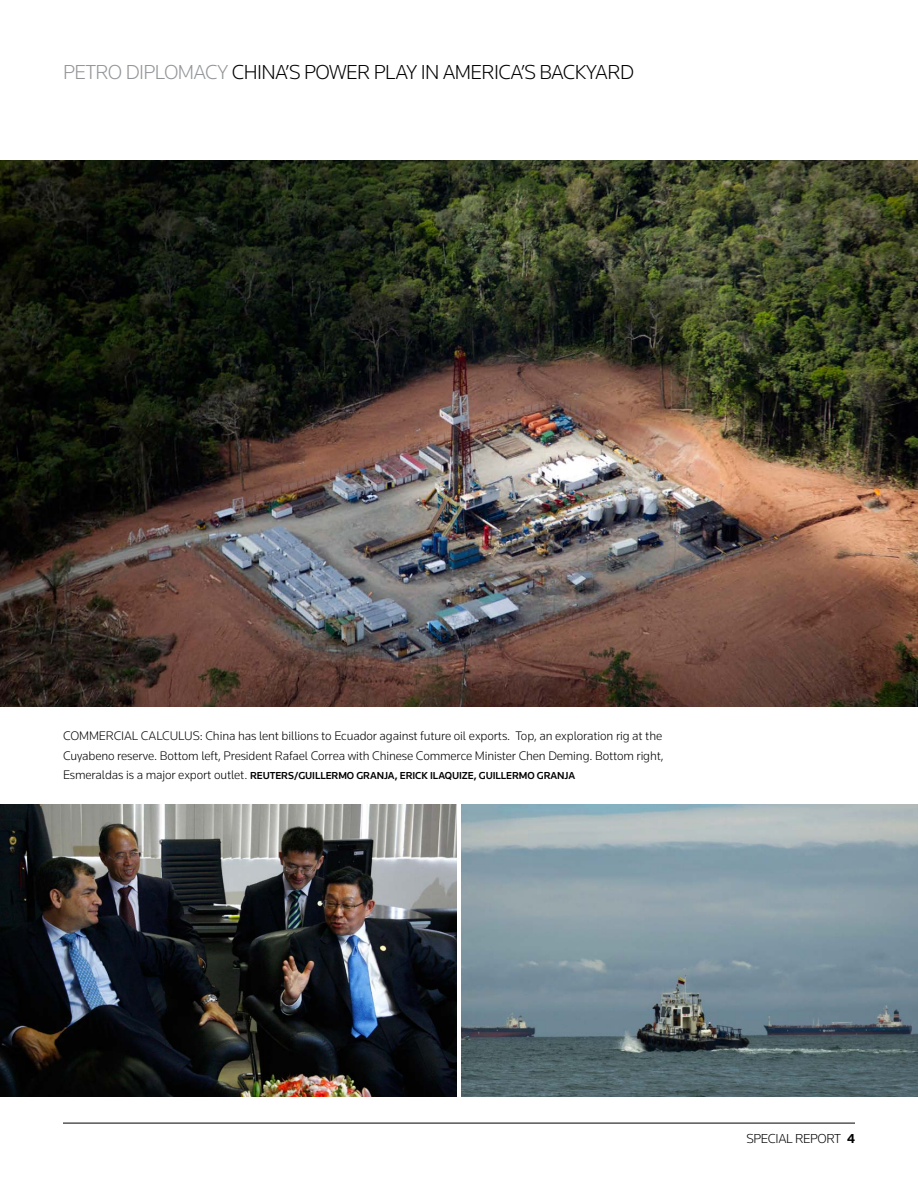
<style>
.page{position:relative;width:918px;height:1188px;background:#fff}
.page>*{position:absolute;margin:0;border:0;box-sizing:border-box;transform-origin:0 0}
.t1{font:300 21px "Knowledge";letter-spacing:-.03em;color:#000}
.t2{font:300 13.5px "Knowledge";letter-spacing:-.03em;color:#000}
.t3{font:300 12.9px/19.5px "Knowledge";letter-spacing:-.01em;color:#000}
.t4{font:500 10.5px "Knowledge";letter-spacing:-.01em;color:#000}
.s1{color:#939598}
.s2{font-weight:300;font-size:12.9px}
.s3{font-weight:700}
</style>
<div class="page">
<hr style="left:63px;top:1123px;width:792px;height:1px;background:#000">
<img style="left:461px;top:804px;width:457px;height:292px">
<img style="left:0;top:160px;width:918px;height:546px">
<img style="left:0;top:804px;width:457px;height:292px">
<h1 class="t1" style="left:63px;top:59px;width:573px"><span class="s1">PETRO DIPLOMACY</span> CHINA’S POWER PLAY IN AMERICA’S BACKYARD</h1>
<p class="t3" style="left:63px;top:726px;width:602px">COMMERCIAL CALCULUS: China has lent billions to Ecuador against future oil exports. Top, an exploration rig at the<br>Cuyabeno reserve. Bottom left, President Rafael Correa with Chinese Commerce Minister Chen Deming. Bottom right,</p>
<p class="t4" style="left:63px;top:769px;width:514px"><span class="s2">Esmeraldas is a major export outlet.</span> REUTERS/GUILLERMO GRANJA, ERICK ILAQUIZE, GUILLERMO GRANJA</p>
<p class="t2" style="left:747px;top:1130px;width:110px">SPECIAL REPORT <span class="s3">4</span></p>
</div>
